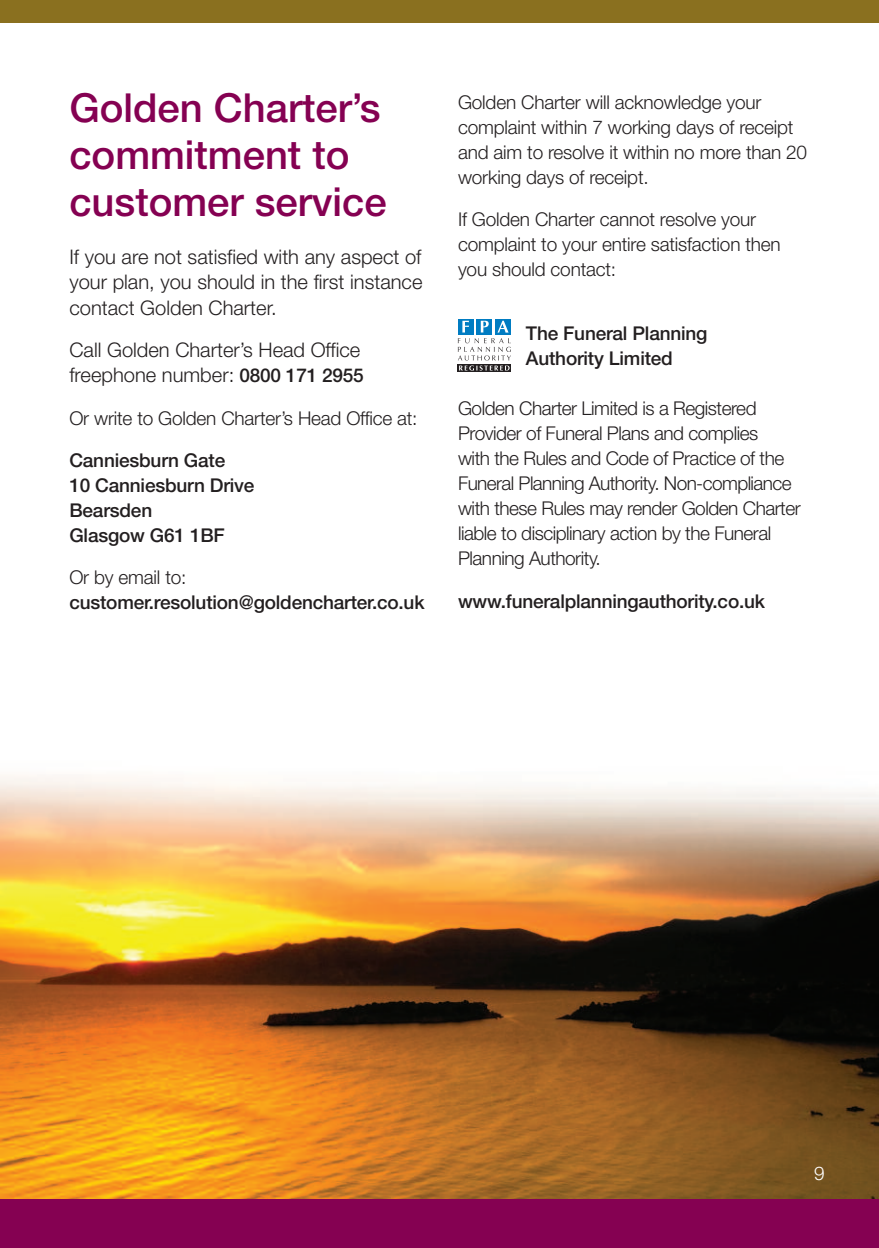
<style>
.page{position:relative;width:879px;height:1248px;background:#fff}
.page>*{position:absolute;margin:0;border:0;box-sizing:border-box;transform-origin:0 0}
.t1{font:500 40px/46.6px "Helvetica Neue";color:#850152}
.t2{font:300 20.2px/25.2px "Helvetica Neue";color:#231f20;text-align:justify}
.t3{font:300 19px/25.2px "Helvetica Neue";letter-spacing:-.015em;color:#231f20}
.t4{font:500 19px/25.2px "Helvetica Neue";letter-spacing:-.01em;color:#231f20}
.t5{font:300 18.8px "Helvetica Neue";color:#fff}
.s1{font-weight:500;font-size:19px}
</style>
<div class="page">
<img style="left:0;top:775px;width:879px;height:424px">
<div style="left:0;top:0;width:879px;height:22px;background:#8a701f"></div>
<div style="left:0;top:1199px;width:879px;height:48px;background:#850152"></div>
<svg style="left:458px;top:370px;width:53px;height:2px"></svg>
<svg style="left:458px;top:338px;width:53px;height:32px"></svg>
<div style="left:458px;top:319px;width:15px;height:15px;background:#007cc2"></div>
<svg style="left:476px;top:319px;width:16px;height:15px"></svg>
<svg style="left:495px;top:319px;width:16px;height:15px"></svg>
<svg style="left:462px;top:321px;width:7px;height:11px"></svg>
<svg style="left:481px;top:321px;width:8px;height:11px"></svg>
<svg style="left:497px;top:320px;width:11px;height:12px"></svg>
<h1 class="t1" style="left:69px;top:83px;width:319px">Golden Charter’s commitment to customer service</h1>
<p class="t2" style="left:69px;top:243px;width:355px">If you are not satisfied with any aspect of your plan, you should in the first instance contact Golden Charter.</p>
<p class="t2" style="left:69px;top:336px;width:296px">Call Golden Charter’s Head Office freephone number: <span class="s1">0800 171 2955</span></p>
<p class="t3" style="left:69px;top:404px;width:350px">Or write to Golden Charter’s Head Office at:</p>
<p class="t4" style="left:69px;top:446px;width:187px">Canniesburn Gate<br>10 Canniesburn Drive<br>Bearsden<br>Glasgow G61 1BF</p>
<p class="t3" style="left:69px;top:563px;width:119px">Or by email to:</p>
<p class="t4" style="left:69px;top:589px;width:357px">customer.resolution@goldencharter.co.uk</p>
<p class="t3" style="left:458px;top:88px;width:351px">Golden Charter will acknowledge your complaint within 7 working days of receipt and aim to resolve it within no more than 20 working days of receipt.</p>
<p class="t3" style="left:458px;top:206px;width:324px">If Golden Charter cannot resolve your complaint to your entire satisfaction then you should contact:</p>
<p class="t4" style="left:526px;top:319px;width:183px">The Funeral Planning<br>Authority Limited</p>
<p class="t3" style="left:458px;top:394px;width:344px">Golden Charter Limited is a Registered Provider of Funeral Plans and complies<br>with the Rules and Code of Practice of the Funeral Planning Authority. Non-compliance with these Rules may render Golden Charter liable to disciplinary action by the Funeral Planning Authority.</p>
<p class="t4" style="left:458px;top:587px;width:308px">www.funeralplanningauthority.co.uk</p>
<p class="t5" style="left:814px;top:1157px;width:12px">9</p>
</div>
